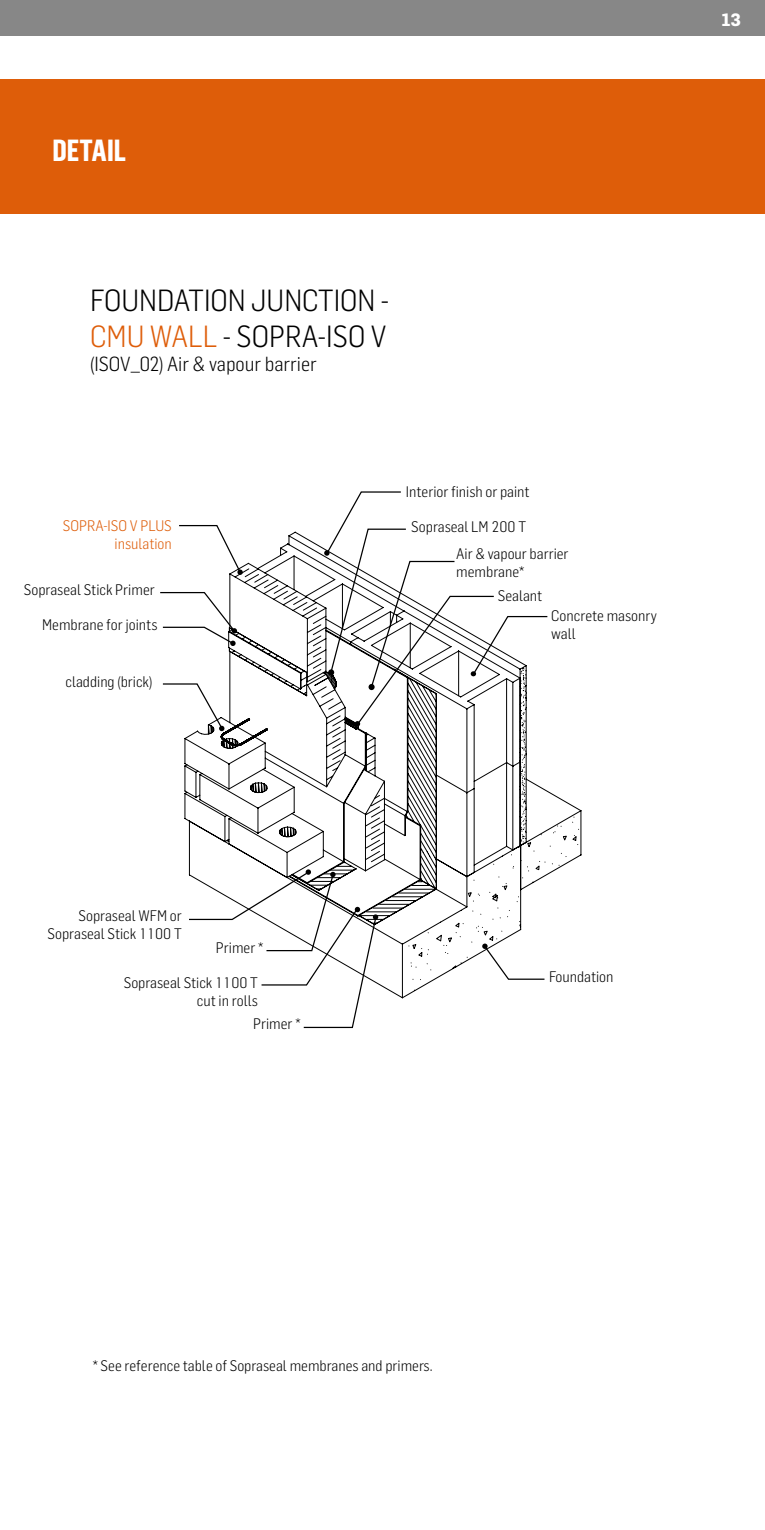
<style>
.page{position:relative;width:765px;height:1530px;background:#fff}
.page>*{position:absolute;margin:0;border:0;box-sizing:border-box;transform-origin:0 0}
.t1{font:300 30px/36px "Flama Semicondensed";color:#000}
.t2{font:700 30px "Flama Condensed";color:#fff}
.t3{font:300 20px "Flama Semicondensed";color:#000}
.t4{font:700 17.5px "Flama";color:#fff}
.t5{font:300 15px/18px "Flama Semicondensed";color:#000}
.t6{font:300 15px/18px "Flama Semicondensed";color:#de5d09;text-align:right}
.s1{color:#de5d09}
</style>
<div class="page">
<div style="left:0;top:0;width:765px;height:36px;background:#878787"></div>
<div style="left:0;top:79px;width:765px;height:135px;background:#de5d09"></div>
<svg style="left:162px;top:683px;width:22px;height:2px"></svg>
<svg style="left:179px;top:525px;width:42px;height:6px"></svg>
<svg style="left:338px;top:491px;width:68px;height:40px"></svg>
<svg style="left:184px;top:531px;width:398px;height:468px"></svg>
<svg style="left:216px;top:627px;width:221px;height:299px"></svg>
<svg style="left:188px;top:869px;width:190px;height:160px"></svg>
<svg style="left:160px;top:591px;width:77px;height:55px"></svg>
<h1 class="t2" style="left:53px;top:131px;width:75px">DETAIL</h1>
<h1 class="t1" style="left:90px;top:281px;width:301px">FOUNDATION JUNCTION -<br><span class="s1">CMU WALL</span> - SOPRA-ISO V</h1>
<h2 class="t3" style="left:90px;top:351px;width:228px">(ISOV_02) Air &amp; vapour barrier</h2>
<p class="t5" style="left:406px;top:482px;width:125px">Interior finish or paint</p>
<p class="t6" style="left:63px;top:516px;width:111px">SOPRA-ISO V PLUS insulation</p>
<p class="t5" style="left:411px;top:517px;width:116px">Sopraseal LM 200 T</p>
<p class="t5" style="left:456px;top:544px;width:114px">Air &amp; vapour barrier membrane*</p>
<p class="t5" style="left:498px;top:586px;width:46px">Sealant</p>
<p class="t5" style="left:551px;top:606px;width:107px">Concrete masonry wall</p>
<p class="t5" style="left:24px;top:580px;width:132px">Sopraseal Stick Primer</p>
<p class="t5" style="left:42px;top:615px;width:117px">Membrane for joints</p>
<p class="t5" style="left:65px;top:673px;width:88px">cladding (brick)</p>
<p class="t4" style="left:721px;top:7px;width:21px">13</p>
<p class="t5" style="left:48px;top:906px;width:136px;text-align:right">Sopraseal WFM or<br>Sopraseal Stick 1100 T</p>
<p class="t5" style="left:216px;top:938px;width:49px">Primer *</p>
<p class="t5" style="left:124px;top:973px;width:136px;text-align:right">Sopraseal Stick 1100 T cut in rolls</p>
<p class="t5" style="left:253px;top:1015px;width:49px">Primer *</p>
<p class="t5" style="left:549px;top:967px;width:66px">Foundation</p>
<p class="t5" style="left:93px;top:1357px;width:341px">* See reference table of Sopraseal membranes and primers.</p>
</div>
